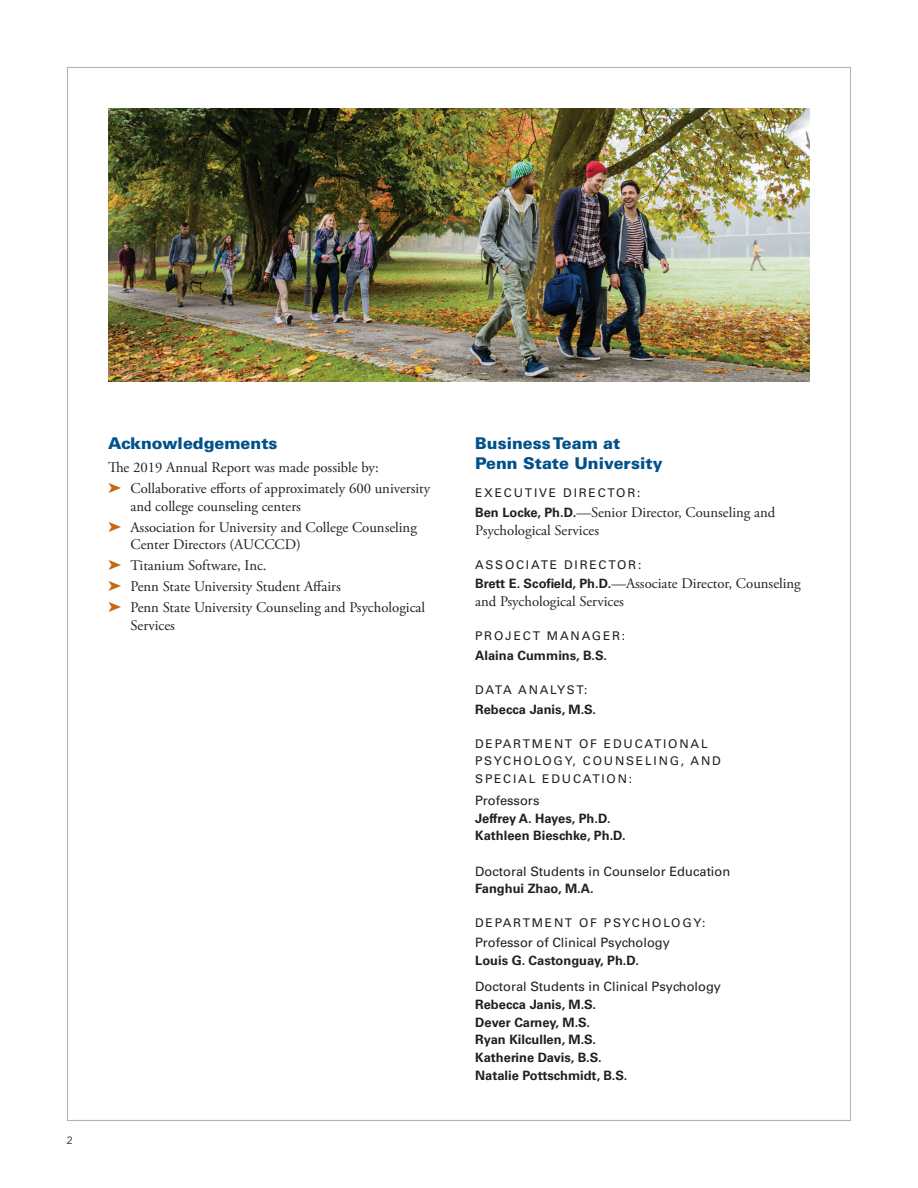
<style>
.page{position:relative;width:918px;height:1188px;background:#fff}
.page>*{position:absolute;margin:0;border:0;box-sizing:border-box;transform-origin:0 0}
.t1{font:900 16.2px/19.5px "Univers LT Std";color:#00518a}
.t2{font:14.7px/21px "Adobe Garamond Pro";color:#231f20}
.t3{font:700 12.9px/17.7px "Univers LT Std";color:#231f20}
.t4{font:12.9px "Univers LT Std";color:#231f20}
.t5{font:12px/17.7px "Univers LT Std";letter-spacing:.15em;color:#231f20}
.t6{font:12px "Univers LT Std";letter-spacing:.13em;color:#231f20}
.t7{font:10.5px "Avenir LT Std";color:#231f20}
.s1{color:#c46816}
.s2{font-family:"Univers LT Std";font-weight:700;font-size:12.9px}
</style>
<div class="page">
<img style="left:108px;top:108px;width:702px;height:273px">
<p class="t1" style="left:108px;top:433px;width:171px">Acknowledgements</p>
<p class="t2" style="left:108px;top:458px;width:324px">The 2019 Annual Report was made possible by:<br><span class="s1">➤</span> Collaborative efforts of approximately 600 university</p>
<p class="t2" style="left:108px;top:496px;width:310px;text-indent:23px">and college counseling centers<br><span class="s1">➤</span> Association for University and College Counseling</p>
<p class="t2" style="left:108px;top:535px;width:319px;text-indent:23px">Center Directors (AUCCCD)<br><span class="s1">➤</span> Titanium Software, Inc.<br><span class="s1">➤</span> Penn State University Student Affairs<br><span class="s1">➤</span> Penn State University Counseling and Psychological</p>
<p class="t2" style="left:131px;top:615px;width:46px">Services</p>
<p class="t7" style="left:67px;top:1135px;width:7px">2</p>
<p class="t1" style="left:475px;top:433px;width:189px">Business Team at<br>Penn State University</p>
<p class="t5" style="left:475px;top:484px;width:167px">EXECUTIVE DIRECTOR:</p>
<p class="t2" style="left:475px;top:504px;width:302px;line-height:17.7px"><span class="s2">Ben Locke, Ph.D.</span>—Senior Director, Counseling and<br>Psychological Services</p>
<p class="t5" style="left:475px;top:556px;width:168px">ASSOCIATE DIRECTOR:</p>
<p class="t2" style="left:475px;top:575px;width:327px;line-height:17.7px"><span class="s2">Brett E. Scofield, Ph.D.</span>—Associate Director, Counseling and Psychological Services</p>
<p class="t5" style="left:475px;top:627px;width:152px">PROJECT MANAGER:</p>
<p class="t3" style="left:475px;top:647px;width:133px">Alaina Cummins, B.S.</p>
<p class="t6" style="left:475px;top:682px;width:114px">DATA ANALYST:</p>
<p class="t3" style="left:475px;top:700px;width:123px">Rebecca Janis, M.S.</p>
<p class="t5" style="left:475px;top:735px;width:247px">DEPARTMENT OF EDUCATIONAL<br>PSYCHOLOGY, COUNSELING, AND<br>SPECIAL EDUCATION:</p>
<p class="t4" style="left:475px;top:793px;width:66px">Professors</p>
<p class="t3" style="left:475px;top:809px;width:152px">Jeffrey A. Hayes, Ph.D.<br>Kathleen Bieschke, Ph.D.</p>
<p class="t4" style="left:475px;top:864px;width:257px">Doctoral Students in Counselor Education</p>
<p class="t3" style="left:475px;top:880px;width:120px">Fanghui Zhao, M.A.</p>
<p class="t5" style="left:475px;top:914px;width:232px">DEPARTMENT OF PSYCHOLOGY:</p>
<p class="t4" style="left:475px;top:935px;width:196px">Professor of Clinical Psychology</p>
<p class="t3" style="left:475px;top:952px;width:165px">Louis G. Castonguay, Ph.D.</p>
<p class="t4" style="left:475px;top:979px;width:247px">Doctoral Students in Clinical Psychology</p>
<p class="t3" style="left:475px;top:996px;width:154px">Rebecca Janis, M.S.<br>Dever Carney, M.S.<br>Ryan Kilcullen, M.S.<br>Katherine Davis, B.S.<br>Natalie Pottschmidt, B.S.</p>
</div>
